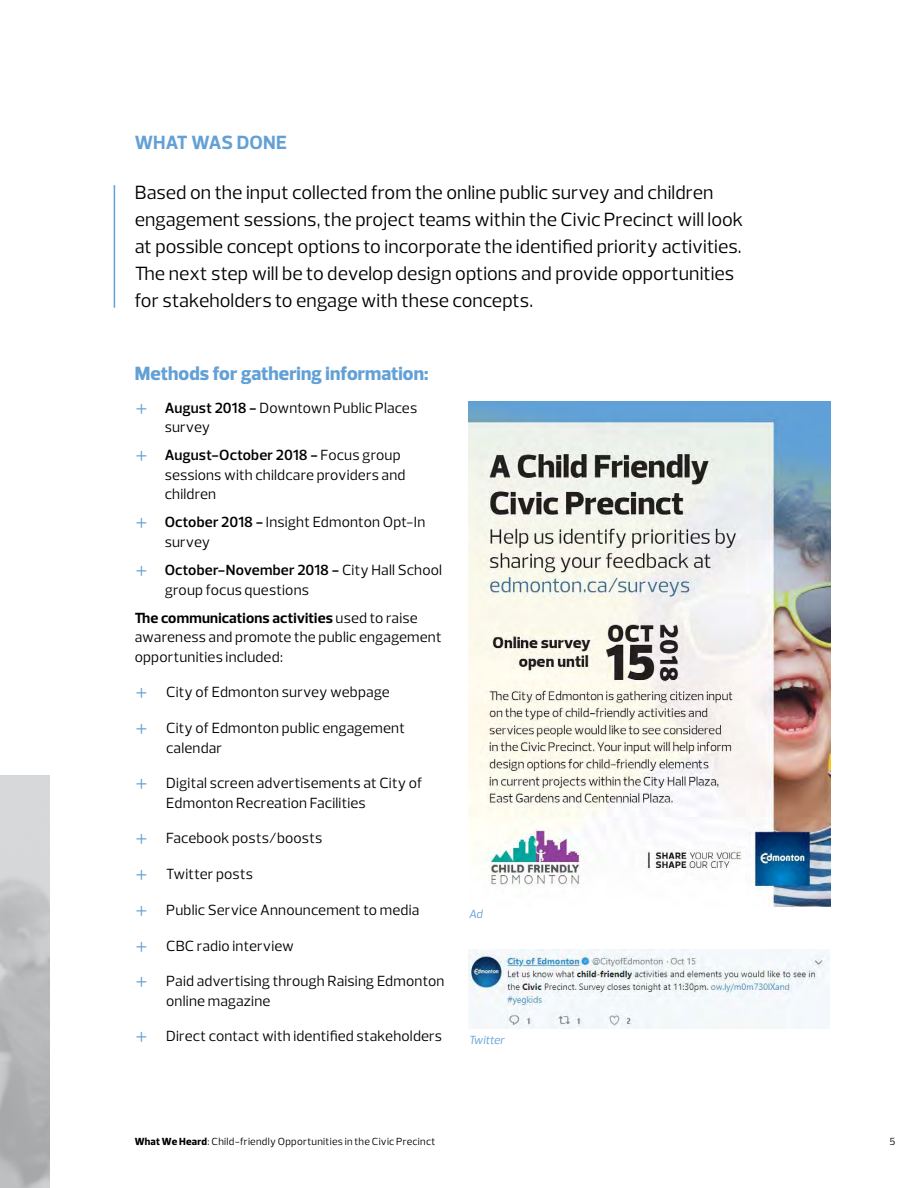
<style>
.page{position:relative;width:918px;height:1188px;background:#fff}
.page>*{position:absolute;margin:0;border:0;box-sizing:border-box;transform-origin:0 0}
.PE_Body_Large_Docs{font:19.5px/27px "Prelo";color:#000}
.PE_Heading_Doc{font:800 19.5px "Prelo";letter-spacing:.005em;color:#62a0d6}
.PE_Heading_Doc-2{font:700 19.5px "Prelo";letter-spacing:.005em;color:#62a0d6}
.PE_Body_Doc{font:15px/19.5px "Prelo";letter-spacing:.01em;color:#000}
.PE_Body_List_Doc{font:15px/19.5px "Prelo";letter-spacing:.01em;color:#000}
.B_-_caption{font:italic 12px "Prelo";color:#62a0d6}
.t1{font:10.5px "Prelo";letter-spacing:.025em;color:#000}
.s1{font-weight:300;font-size:27px;color:#62a0d6}
.s2{font-weight:600}
.s3{font-weight:700}
.s4{font-weight:800}
</style>
<div class="page">
<hr style="left:114px;top:185px;width:1px;height:123px;background:#62a0d6">
<img style="left:469px;top:402px;width:361px;height:504px">
<img style="left:469px;top:949px;width:361px;height:79px">
<p class="PE_Heading_Doc-2" style="left:135px;top:130px;width:154px">WHAT WAS DONE</p>
<p class="PE_Body_Large_Docs" style="left:135px;top:179px;width:610px">Based on the input collected from the online public survey and children engagement sessions, the project teams within the Civic Precinct will look at possible concept options to incorporate the identified priority activities.<br>The next step will be to develop design options and provide opportunities for stakeholders to engage with these concepts.</p>
<p class="PE_Heading_Doc" style="left:135px;top:361px;width:295px">Methods for gathering information:</p>
<p class="PE_Body_List_Doc" style="left:165px;top:398px;width:254px;text-indent:-30px"><span class="s1">+</span> <span class="s2">August 2018 -</span> Downtown Public Places survey</p>
<p class="PE_Body_List_Doc" style="left:165px;top:446px;width:242px;text-indent:-30px"><span class="s1">+</span> <span class="s2">August-October 2018 -</span> Focus group sessions with childcare providers and children</p>
<p class="PE_Body_List_Doc" style="left:165px;top:513px;width:262px;text-indent:-30px"><span class="s1">+</span> <span class="s2">October 2018 -</span> Insight Edmonton Opt-In survey</p>
<p class="PE_Body_List_Doc" style="left:165px;top:560px;width:279px;text-indent:-30px"><span class="s1">+</span> <span class="s2">October-November 2018 -</span> City Hall School group focus questions</p>
<p class="PE_Body_Doc" style="left:135px;top:608px;width:308px"><span class="s3">The communications activities</span> used to raise awareness and promote the public engagement opportunities included:</p>
<p class="PE_Body_Doc" style="left:135px;top:683px;width:257px"><span class="s1">+</span> City of Edmonton survey webpage</p>
<p class="PE_Body_Doc" style="left:166px;top:718px;width:240px;text-indent:-32px"><span class="s1">+</span> City of Edmonton public engagement calendar</p>
<p class="PE_Body_Doc" style="left:166px;top:774px;width:258px;text-indent:-32px"><span class="s1">+</span> Digital screen advertisements at City of<br>Edmonton Recreation Facilities</p>
<p class="PE_Body_Doc" style="left:135px;top:829px;width:189px"><span class="s1">+</span> Facebook posts/boosts</p>
<p class="PE_Body_Doc" style="left:135px;top:864px;width:120px"><span class="s1">+</span> Twitter posts</p>
<p class="PE_Body_Doc" style="left:135px;top:900px;width:286px"><span class="s1">+</span> Public Service Announcement to media</p>
<p class="PE_Body_Doc" style="left:135px;top:936px;width:161px"><span class="s1">+</span> CBC radio interview</p>
<p class="PE_Body_Doc" style="left:166px;top:972px;width:280px;text-indent:-32px"><span class="s1">+</span> Paid advertising through Raising Edmonton online magazine</p>
<p class="PE_Body_Doc" style="left:135px;top:1027px;width:309px"><span class="s1">+</span> Direct contact with identified stakeholders</p>
<p class="B_-_caption" style="left:469px;top:907px;width:15px">Ad</p>
<p class="B_-_caption" style="left:469px;top:1033px;width:37px">Twitter</p>
<p class="t1" style="left:135px;top:1135px;width:302px"><span class="s4">What We Heard</span>: Child-friendly Opportunities in the Civic Precinct</p>
<p class="t1" style="left:889px;top:1135px;width:7px">5</p>
</div>
